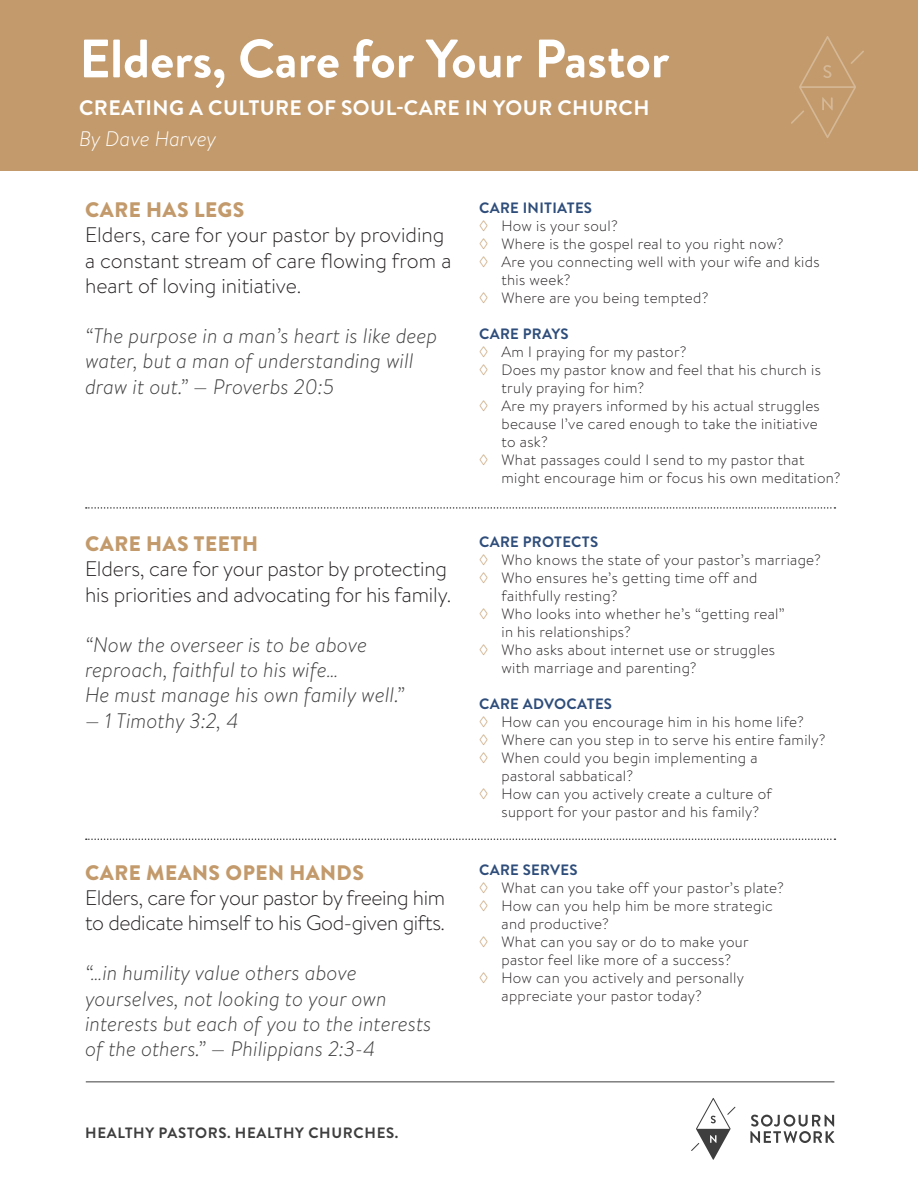
<style>
.page{position:relative;width:918px;height:1188px;background:#fff}
.page>*{position:absolute;margin:0;border:0;box-sizing:border-box;transform-origin:0 0}
.t1{font:700 54px "Brandon Grotesque";color:#fff}
.t2{font:italic 300 21px/25.2px "Brandon Text";color:#3e3e3f}
.t3{font:300 21px/25.2px "Brandon Text";letter-spacing:-.01em;color:#231f20}
.t4{font:900 21px "Brandon Text";letter-spacing:.02em;color:#c39a6b}
.t5{font:700 21px "Brandon Grotesque";letter-spacing:.02em;color:#fff}
.t6{font:italic 300 21px "Brandon Text";letter-spacing:-.005em;color:#fff}
.t7{font:300 15px "Brandon Text";letter-spacing:.02em;color:#231f20}
.t8{font:700 15px "Brandon Text";letter-spacing:.02em;color:#2e4d7a}
.t9{font:700 15px "Brandon Grotesque";letter-spacing:.045em;color:#3e3e3f}
.s1{color:#c39a6b}
</style>
<div class="page">
<div style="left:0;top:0;width:918px;height:171px;background:#c39a6b"></div>
<svg style="left:86px;top:507px;width:749px;height:2px"></svg>
<svg style="left:86px;top:839px;width:749px;height:1px"></svg>
<hr style="left:86px;top:1081px;width:748px;height:1px;background:#3e3e3f">
<svg style="left:691px;top:1098px;width:44px;height:62px"></svg>
<svg style="left:750px;top:1115px;width:85px;height:28px"></svg>
<svg style="left:791px;top:36px;width:73px;height:102px"></svg>
<h1 class="t1" style="left:79px;top:21px;width:592px">Elders, Care for Your Pastor</h1>
<h2 class="t5" style="left:79px;top:93px;width:572px">CREATING A CULTURE OF SOUL-CARE IN YOUR CHURCH</h2>
<h2 class="t6" style="left:79px;top:125px;width:139px">By Dave Harvey</h2>
<h2 class="t4" style="left:85px;top:195px;width:161px">CARE HAS LEGS</h2>
<h2 class="t3" style="left:85px;top:222px;width:368px">Elders, care for your pastor by providing a constant stream of care flowing from a heart of loving initiative.</h2>
<h2 class="t2" style="left:85px;top:323px;width:354px">“The purpose in a man’s heart is like deep water, but a man of understanding will draw it out.” — Proverbs 20:5</h2>
<h2 class="t4" style="left:85px;top:529px;width:174px">CARE HAS TEETH</h2>
<h2 class="t3" style="left:85px;top:556px;width:368px">Elders, care for your pastor by protecting his priorities and advocating for his family.</h2>
<h2 class="t2" style="left:85px;top:631px;width:321px">“Now the overseer is to be above reproach, faithful to his wife…<br>He must manage his own family well.”</h2>
<h2 class="t2" style="left:85px;top:707px;width:155px">— 1 Timothy 3:2, 4</h2>
<h2 class="t4" style="left:85px;top:857px;width:280px">CARE MEANS OPEN HANDS</h2>
<h2 class="t3" style="left:85px;top:884px;width:362px">Elders, care for your pastor by freeing him to dedicate himself to his God-given gifts.</h2>
<h2 class="t2" style="left:85px;top:960px;width:348px">“…in humility value others above yourselves, not looking to your own interests but each of you to the interests of the others.” — Philippians 2:3-4</h2>
<p class="t9" style="left:85px;top:1122px;width:315px">HEALTHY PASTORS. HEALTHY CHURCHES.</p>
<p class="t8" style="left:479px;top:197px;width:114px">CARE INITIATES</p>
<p class="t7" style="left:479px;top:216px;width:140px"><span class="s1">◊</span> How is your soul?</p>
<p class="t7" style="left:479px;top:234px;width:306px"><span class="s1">◊</span> Where is the gospel real to you right now?</p>
<p class="t7" style="left:479px;top:252px;width:342px"><span class="s1">◊</span> Are you connecting well with your wife and kids</p>
<p class="t7" style="left:502px;top:270px;width:71px">this week?</p>
<p class="t7" style="left:479px;top:288px;width:231px"><span class="s1">◊</span> Where are you being tempted?</p>
<p class="t8" style="left:479px;top:323px;width:91px">CARE PRAYS</p>
<p class="t7" style="left:479px;top:342px;width:209px"><span class="s1">◊</span> Am I praying for my pastor?</p>
<p class="t7" style="left:479px;top:360px;width:343px"><span class="s1">◊</span> Does my pastor know and feel that his church is</p>
<p class="t7" style="left:502px;top:378px;width:144px">truly praying for him?</p>
<p class="t7" style="left:479px;top:396px;width:342px"><span class="s1">◊</span> Are my prayers informed by his actual struggles</p>
<p class="t7" style="left:502px;top:414px;width:318px">because I’ve cared enough to take the initiative</p>
<p class="t7" style="left:502px;top:432px;width:48px">to ask?</p>
<p class="t7" style="left:479px;top:450px;width:327px"><span class="s1">◊</span> What passages could I send to my pastor that</p>
<p class="t7" style="left:502px;top:468px;width:341px">might encourage him or focus his own meditation?</p>
<p class="t8" style="left:479px;top:531px;width:121px">CARE PROTECTS</p>
<p class="t7" style="left:479px;top:550px;width:344px"><span class="s1">◊</span> Who knows the state of your pastor’s marriage?</p>
<p class="t7" style="left:479px;top:568px;width:280px"><span class="s1">◊</span> Who ensures he’s getting time off and</p>
<p class="t7" style="left:502px;top:586px;width:118px">faithfully resting?</p>
<p class="t7" style="left:479px;top:604px;width:307px"><span class="s1">◊</span> Who looks into whether he’s “getting real”</p>
<p class="t7" style="left:502px;top:622px;width:131px">in his relationships?</p>
<p class="t7" style="left:479px;top:640px;width:298px"><span class="s1">◊</span> Who asks about internet use or struggles</p>
<p class="t7" style="left:502px;top:658px;width:197px">with marriage and parenting?</p>
<p class="t8" style="left:479px;top:693px;width:135px">CARE ADVOCATES</p>
<p class="t7" style="left:479px;top:712px;width:326px"><span class="s1">◊</span> How can you encourage him in his home life?</p>
<p class="t7" style="left:479px;top:730px;width:348px"><span class="s1">◊</span> Where can you step in to serve his entire family?</p>
<p class="t7" style="left:479px;top:748px;width:280px"><span class="s1">◊</span> When could you begin implementing a</p>
<p class="t7" style="left:502px;top:766px;width:133px">pastoral sabbatical?</p>
<p class="t7" style="left:479px;top:784px;width:294px"><span class="s1">◊</span> How can you actively create a culture of</p>
<p class="t7" style="left:502px;top:802px;width:259px">support for your pastor and his family?</p>
<p class="t8" style="left:479px;top:860px;width:100px">CARE SERVES</p>
<p class="t7" style="left:479px;top:878px;width:307px"><span class="s1">◊</span> What can you take off your pastor’s plate?</p>
<p class="t7" style="left:479px;top:896px;width:295px"><span class="s1">◊</span> How can you help him be more strategic</p>
<p class="t7" style="left:502px;top:914px;width:109px">and productive?</p>
<p class="t7" style="left:479px;top:932px;width:271px"><span class="s1">◊</span> What can you say or do to make your</p>
<p class="t7" style="left:502px;top:950px;width:231px">pastor feel like more of a success?</p>
<p class="t7" style="left:479px;top:968px;width:267px"><span class="s1">◊</span> How can you actively and personally</p>
<p class="t7" style="left:502px;top:986px;width:202px">appreciate your pastor today?</p>
</div>
